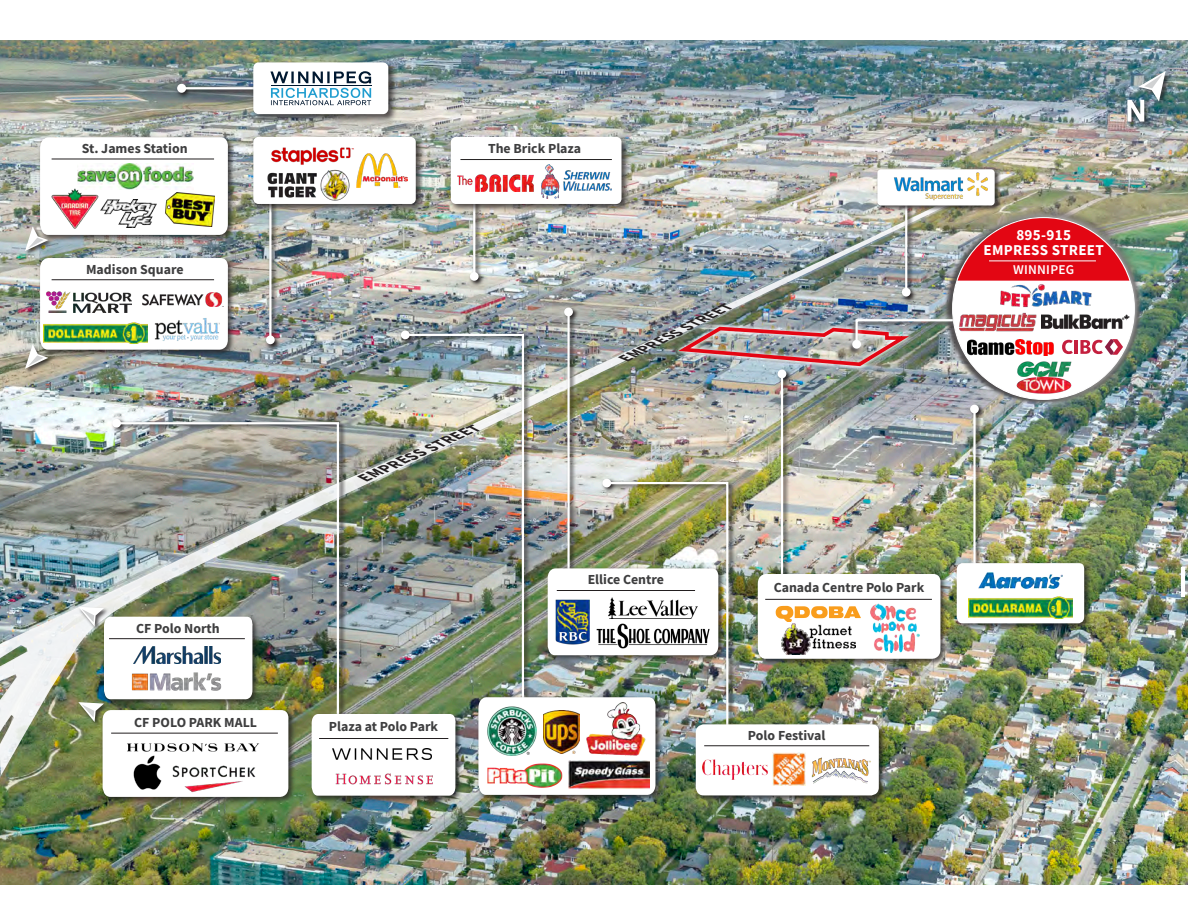
<style>
.page{position:relative;width:1188px;height:918px;background:#fff}
.page>*{position:absolute;margin:0;border:0;box-sizing:border-box;transform-origin:0 0}
.body_text{font:700 15.15px "Source Sans Pro";letter-spacing:.02em;color:#fff}
.body_text-2{font:700 13.8px "Source Sans Pro";color:#3e3e3f}
.body_text-3{font:italic 700 13.5px "Source Sans Pro";color:#231f20;scale:1.19 1}
.body_text-4{font:600 13.35px "Source Sans Pro";letter-spacing:.02em;color:#fff}
.body_text-5{font:italic 700 12.75px "Source Sans Pro";color:#231f20;scale:1.19 1}
</style>
<div class="page">
<img style="left:1px;top:40px;width:1187px;height:844px">
<hr style="left:1181px;top:567px;width:3px;height:30px;background:#fff">
<div style="left:694px;top:722px;width:192px;height:81px;background:#231f20;opacity:.75"></div>
<div style="left:449px;top:135px;width:182px;height:78px;background:#231f20;opacity:.75"></div>
<div style="left:451px;top:137px;width:171px;height:67px;background:#fff;border-radius:5px"></div>
<hr style="left:460px;top:159px;width:152px;height:1px;background:#231f20">
<img style="left:545px;top:164px;width:66px;height:10px">
<img style="left:0;top:174px;width:1013px;height:602px">
<svg style="left:900px;top:212px;width:17px;height:91px"></svg>
<hr style="left:905px;top:187px;width:2px;height:105px;background:#fff">
<div style="left:902px;top:288px;width:9px;height:9px;background:#fff;border-radius:50%"></div>
<div style="left:877px;top:169px;width:124px;height:43px;background:#231f20;opacity:.75"></div>
<div style="left:877px;top:169px;width:118px;height:36px;background:#fff;border-radius:4px"></div>
<img style="left:894px;top:173px;width:93px;height:28px">
<div style="left:101px;top:708px;width:195px;height:96px;background:#231f20;opacity:.75"></div>
<img style="left:400px;top:329px;width:131px;height:430px">
<img style="left:403px;top:333px;width:122px;height:422px">
<div style="left:401px;top:331px;width:9px;height:8px;background:#fff;border-radius:50%"></div>
<img style="left:111px;top:417px;width:235px;height:344px">
<img style="left:114px;top:421px;width:226px;height:336px">
<div style="left:112px;top:419px;width:9px;height:9px;background:#fff;border-radius:50%"></div>
<div style="left:310px;top:712px;width:153px;height:91px;background:#231f20;opacity:.75"></div>
<svg style="left:312px;top:714px;width:145px;height:82px"></svg>
<hr style="left:319px;top:738px;width:129px;height:1px;background:#231f20">
<img style="left:333px;top:749px;width:98px;height:11px">
<img style="left:563px;top:306px;width:17px;height:175px">
<hr style="left:567px;top:312px;width:3px;height:316px;background:#fff">
<div style="left:564px;top:308px;width:9px;height:8px;background:#fff;border-radius:50%"></div>
<img style="left:327px;top:765px;width:113px;height:22px">
<img style="left:935px;top:206px;width:211px;height:208px">
<div style="left:943px;top:215px;width:191px;height:191px;background:#231f20;opacity:.75"></div>
<div style="left:953px;top:218px;width:181px;height:181px;background:#fff;border-radius:50%"></div>
<svg style="left:958px;top:218px;width:171px;height:63px"></svg>
<div style="left:985px;top:256px;width:115px;height:10px;background:#231f20;opacity:.74"></div>
<hr style="left:989px;top:261px;width:107px;height:1px;background:#fff">
<img style="left:997px;top:280px;width:100px;height:27px">
<img style="left:1015px;top:361px;width:59px;height:38px">
<img style="left:1048px;top:314px;width:81px;height:15px">
<img style="left:949px;top:309px;width:99px;height:23px">
<img style="left:968px;top:339px;width:85px;height:17px">
<svg style="left:1062px;top:340px;width:11px;height:14px"></svg>
<hr style="left:1074px;top:340px;width:3px;height:14px;background:#c41f3e">
<svg style="left:1080px;top:339px;width:43px;height:16px"></svg>
<svg style="left:847px;top:313px;width:112px;height:41px"></svg>
<img style="left:673px;top:318px;width:282px;height:50px">
<div style="left:852px;top:340px;width:9px;height:9px;background:#fff;border-radius:50%"></div>
<div style="left:1126px;top:70px;width:46px;height:58px;background:#231f20;opacity:.75"></div>
<svg style="left:1127px;top:71px;width:39px;height:51px"></svg>
<img style="left:776px;top:368px;width:17px;height:113px">
<hr style="left:781px;top:374px;width:2px;height:255px;background:#fff">
<div style="left:778px;top:370px;width:8px;height:8px;background:#fff;border-radius:50%"></div>
<div style="left:756px;top:572px;width:192px;height:94px;background:#231f20;opacity:.75"></div>
<img style="left:969px;top:403px;width:16px;height:158px">
<hr style="left:973px;top:409px;width:3px;height:187px;background:#fff">
<div style="left:970px;top:405px;width:9px;height:8px;background:#fff;border-radius:50%"></div>
<div style="left:954px;top:561px;width:139px;height:71px;background:#231f20;opacity:.75"></div>
<svg style="left:957px;top:563px;width:128px;height:60px"></svg>
<img style="left:969px;top:597px;width:103px;height:21px">
<img style="left:979px;top:572px;width:84px;height:17px">
<div style="left:38px;top:135px;width:197px;height:107px;background:#231f20;opacity:.75"></div>
<div style="left:24px;top:226px;width:30px;height:31px;background:#231f20;opacity:.75"></div>
<img style="left:25px;top:137px;width:204px;height:114px">
<div style="left:477px;top:695px;width:186px;height:107px;background:#231f20;opacity:.75"></div>
<img style="left:478px;top:481px;width:464px;height:314px">
<img style="left:585px;top:701px;width:62px;height:56px">
<img style="left:487px;top:761px;width:77px;height:27px">
<img style="left:487px;top:707px;width:49px;height:49px">
<img style="left:544px;top:711px;width:36px;height:43px">
<img style="left:569px;top:761px;width:81px;height:27px">
<img style="left:264px;top:213px;width:17px;height:138px">
<hr style="left:269px;top:199px;width:2px;height:141px;background:#fff">
<div style="left:266px;top:335px;width:9px;height:9px;background:#fff;border-radius:50%"></div>
<div style="left:251px;top:135px;width:174px;height:78px;background:#231f20;opacity:.75"></div>
<div style="left:253px;top:137px;width:163px;height:67px;background:#fff;border-radius:5px"></div>
<img style="left:271px;top:147px;width:83px;height:18px">
<img style="left:267px;top:169px;width:83px;height:32px">
<img style="left:357px;top:154px;width:50px;height:33px">
<div style="left:24px;top:344px;width:30px;height:30px;background:#231f20;opacity:.75"></div>
<div style="left:38px;top:256px;width:197px;height:101px;background:#231f20;opacity:.75"></div>
<img style="left:25px;top:258px;width:204px;height:111px">
<hr style="left:52px;top:279px;width:162px;height:1px;background:#231f20">
<img style="left:44px;top:322px;width:101px;height:22px">
<img style="left:47px;top:291px;width:84px;height:21px">
<img style="left:143px;top:292px;width:80px;height:15px">
<img style="left:145px;top:310px;width:83px;height:40px">
<svg style="left:176px;top:82px;width:76px;height:18px"></svg>
<hr style="left:182px;top:87px;width:105px;height:2px;background:#fff">
<div style="left:177px;top:84px;width:9px;height:9px;background:#fff;border-radius:50%"></div>
<div style="left:252px;top:61px;width:146px;height:62px;background:#231f20;opacity:.75"></div>
<div style="left:253px;top:62px;width:135px;height:52px;background:#fff;border-radius:5px"></div>
<svg style="left:270px;top:71px;width:101px;height:34px"></svg>
<hr style="left:271px;top:85px;width:100px;height:1px;background:#001830">
<div style="left:78px;top:605px;width:31px;height:27px;background:#eceded"></div>
<img style="left:78px;top:607px;width:212px;height:190px">
<p class="body_text-2" style="left:82px;top:139px;width:107px">St. James Station</p>
<p class="body_text-2" style="left:488px;top:140px;width:95px">The Brick Plaza</p>
<p class="body_text-2" style="left:86px;top:260px;width:99px">Madison Square</p>
<p class="body_text-2" style="left:136px;top:619px;width:85px">CF Polo North</p>
<p class="body_text-3" style="left:361px;top:469px;width:109px;rotate:-24deg">EMPRESS STREET</p>
<p class="body_text-2" style="left:134px;top:713px;width:124px">CF POLO PARK MALL</p>
<p class="body_text-2" style="left:329px;top:717px;width:111px">Plaza at Polo Park</p>
<p class="body_text-5" style="left:621px;top:351px;width:103px;rotate:-27deg">EMPRESS STREET</p>
<p class="body_text-2" style="left:588px;top:571px;width:78px">Ellice Centre</p>
<p class="body_text-2" style="left:774px;top:578px;width:152px">Canada Centre Polo Park</p>
<p class="body_text-2" style="left:748px;top:726px;width:79px">Polo Festival</p>
<p class="body_text" style="left:1016px;top:225px;width:56px">895-915</p>
<p class="body_text" style="left:983px;top:240px;width:122px">EMPRESS STREET</p>
<p class="body_text-4" style="left:1013px;top:261px;width:63px">WINNIPEG</p>
</div>
